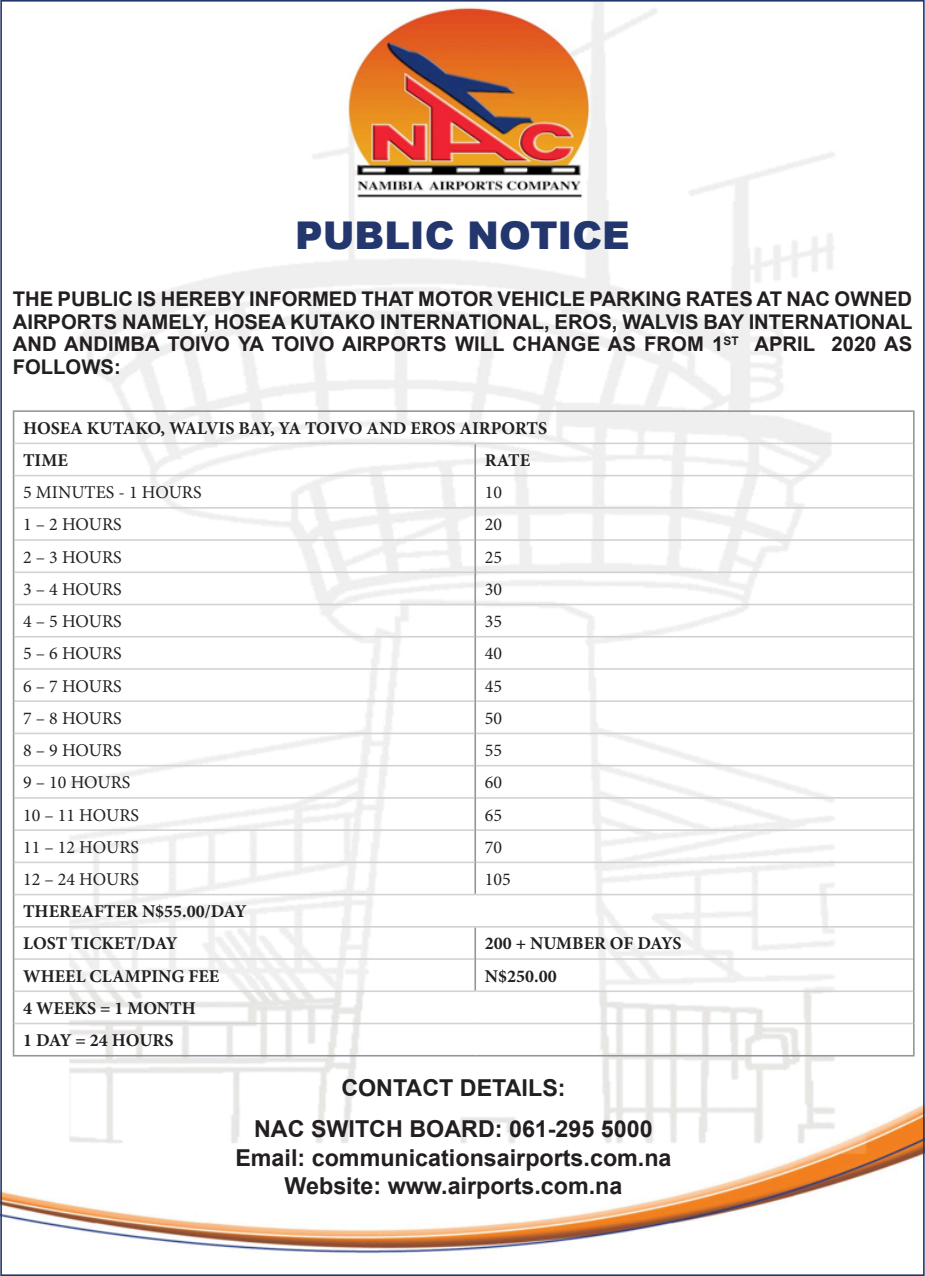
<style>
.page{position:relative;width:925px;height:1276px;background:#fff}
.page>*{position:absolute;margin:0;border:0;box-sizing:border-box;transform-origin:0 0}
.t1{font:900 38.25px "Arial";color:#23366e}
.t2{font:700 23.4px "Arial";color:#231f20}
.t3{font:700 20.25px/22.5px "Arial";color:#231f20;text-align:justify}
.t4{font:700 18px "Minion Pro";color:#231f20}
.t5{font:18px "Minion Pro";color:#231f20}
</style>
<div class="page">
<img style="left:3px;top:0;width:922px;height:1276px">
<hr style="left:14px;top:442px;width:461px;height:2px;background:#d1d2d4">
<hr style="left:475px;top:442px;width:438px;height:2px;background:#d1d2d4">
<hr style="left:14px;top:475px;width:460px;height:1px;background:#d1d2d4">
<hr style="left:476px;top:475px;width:437px;height:1px;background:#d1d2d4">
<hr style="left:14px;top:507px;width:460px;height:1px;background:#d1d2d4">
<hr style="left:476px;top:507px;width:437px;height:1px;background:#d1d2d4">
<hr style="left:14px;top:539px;width:460px;height:2px;background:#d1d2d4">
<hr style="left:476px;top:539px;width:437px;height:2px;background:#d1d2d4">
<hr style="left:14px;top:571px;width:460px;height:2px;background:#d1d2d4">
<hr style="left:476px;top:571px;width:437px;height:2px;background:#d1d2d4">
<hr style="left:14px;top:604px;width:460px;height:1px;background:#d1d2d4">
<hr style="left:476px;top:604px;width:437px;height:1px;background:#d1d2d4">
<hr style="left:14px;top:636px;width:460px;height:1px;background:#d1d2d4">
<hr style="left:476px;top:636px;width:437px;height:1px;background:#d1d2d4">
<hr style="left:14px;top:668px;width:460px;height:2px;background:#d1d2d4">
<hr style="left:476px;top:668px;width:437px;height:2px;background:#d1d2d4">
<hr style="left:14px;top:700px;width:460px;height:2px;background:#d1d2d4">
<hr style="left:476px;top:700px;width:437px;height:2px;background:#d1d2d4">
<hr style="left:14px;top:732px;width:460px;height:2px;background:#d1d2d4">
<hr style="left:476px;top:732px;width:437px;height:2px;background:#d1d2d4">
<hr style="left:14px;top:765px;width:460px;height:1px;background:#d1d2d4">
<hr style="left:476px;top:765px;width:437px;height:1px;background:#d1d2d4">
<hr style="left:14px;top:797px;width:460px;height:1px;background:#d1d2d4">
<hr style="left:476px;top:797px;width:437px;height:1px;background:#d1d2d4">
<hr style="left:14px;top:829px;width:460px;height:2px;background:#d1d2d4">
<hr style="left:476px;top:829px;width:437px;height:2px;background:#d1d2d4">
<hr style="left:14px;top:861px;width:460px;height:2px;background:#d1d2d4">
<hr style="left:476px;top:861px;width:437px;height:2px;background:#d1d2d4">
<hr style="left:14px;top:894px;width:461px;height:1px;background:#d1d2d4">
<hr style="left:475px;top:894px;width:438px;height:1px;background:#d1d2d4">
<hr style="left:14px;top:926px;width:461px;height:1px;background:#d1d2d4">
<hr style="left:475px;top:926px;width:438px;height:1px;background:#d1d2d4">
<hr style="left:14px;top:958px;width:460px;height:2px;background:#d1d2d4">
<hr style="left:476px;top:958px;width:437px;height:2px;background:#d1d2d4">
<hr style="left:14px;top:990px;width:461px;height:2px;background:#d1d2d4">
<hr style="left:475px;top:990px;width:438px;height:2px;background:#d1d2d4">
<hr style="left:14px;top:1022px;width:461px;height:2px;background:#d1d2d4">
<hr style="left:475px;top:1022px;width:438px;height:2px;background:#d1d2d4">
<hr style="left:13px;top:410px;width:462px;height:2px;background:#939598">
<hr style="left:13px;top:412px;width:1px;height:31px;background:#939598">
<hr style="left:475px;top:410px;width:439px;height:2px;background:#939598">
<hr style="left:913px;top:412px;width:1px;height:31px;background:#939598">
<hr style="left:13px;top:443px;width:1px;height:32px;background:#939598">
<hr style="left:474px;top:444px;width:2px;height:31px;background:#939598">
<hr style="left:913px;top:443px;width:1px;height:32px;background:#939598">
<hr style="left:13px;top:475px;width:1px;height:33px;background:#939598">
<hr style="left:474px;top:475px;width:2px;height:33px;background:#939598">
<hr style="left:913px;top:475px;width:1px;height:33px;background:#939598">
<hr style="left:13px;top:508px;width:1px;height:32px;background:#939598">
<hr style="left:474px;top:508px;width:2px;height:32px;background:#939598">
<hr style="left:913px;top:508px;width:1px;height:32px;background:#939598">
<hr style="left:13px;top:540px;width:1px;height:32px;background:#939598">
<hr style="left:474px;top:540px;width:2px;height:32px;background:#939598">
<hr style="left:913px;top:540px;width:1px;height:32px;background:#939598">
<hr style="left:13px;top:572px;width:1px;height:32px;background:#939598">
<hr style="left:474px;top:572px;width:2px;height:32px;background:#939598">
<hr style="left:913px;top:572px;width:1px;height:32px;background:#939598">
<hr style="left:13px;top:604px;width:1px;height:33px;background:#939598">
<hr style="left:474px;top:604px;width:2px;height:33px;background:#939598">
<hr style="left:913px;top:604px;width:1px;height:33px;background:#939598">
<hr style="left:13px;top:637px;width:1px;height:32px;background:#939598">
<hr style="left:474px;top:637px;width:2px;height:32px;background:#939598">
<hr style="left:913px;top:637px;width:1px;height:32px;background:#939598">
<hr style="left:13px;top:669px;width:1px;height:32px;background:#939598">
<hr style="left:474px;top:669px;width:2px;height:32px;background:#939598">
<hr style="left:913px;top:669px;width:1px;height:32px;background:#939598">
<hr style="left:13px;top:701px;width:1px;height:32px;background:#939598">
<hr style="left:474px;top:701px;width:2px;height:32px;background:#939598">
<hr style="left:913px;top:701px;width:1px;height:32px;background:#939598">
<hr style="left:13px;top:733px;width:1px;height:32px;background:#939598">
<hr style="left:474px;top:733px;width:2px;height:32px;background:#939598">
<hr style="left:913px;top:733px;width:1px;height:32px;background:#939598">
<hr style="left:13px;top:765px;width:1px;height:33px;background:#939598">
<hr style="left:474px;top:765px;width:2px;height:33px;background:#939598">
<hr style="left:913px;top:765px;width:1px;height:33px;background:#939598">
<hr style="left:13px;top:798px;width:1px;height:32px;background:#939598">
<hr style="left:474px;top:798px;width:2px;height:32px;background:#939598">
<hr style="left:913px;top:798px;width:1px;height:32px;background:#939598">
<hr style="left:13px;top:830px;width:1px;height:32px;background:#939598">
<hr style="left:474px;top:830px;width:2px;height:32px;background:#939598">
<hr style="left:913px;top:830px;width:1px;height:32px;background:#939598">
<hr style="left:13px;top:862px;width:1px;height:32px;background:#939598">
<hr style="left:474px;top:862px;width:2px;height:32px;background:#939598">
<hr style="left:913px;top:862px;width:1px;height:32px;background:#939598">
<hr style="left:13px;top:894px;width:1px;height:33px;background:#939598">
<hr style="left:913px;top:894px;width:1px;height:33px;background:#939598">
<hr style="left:13px;top:927px;width:1px;height:32px;background:#939598">
<hr style="left:474px;top:927px;width:2px;height:32px;background:#939598">
<hr style="left:913px;top:927px;width:1px;height:32px;background:#939598">
<hr style="left:13px;top:959px;width:1px;height:32px;background:#939598">
<hr style="left:474px;top:959px;width:2px;height:31px;background:#939598">
<hr style="left:913px;top:959px;width:1px;height:32px;background:#939598">
<hr style="left:13px;top:991px;width:1px;height:32px;background:#939598">
<hr style="left:913px;top:991px;width:1px;height:32px;background:#939598">
<hr style="left:13px;top:1023px;width:1px;height:32px;background:#939598">
<hr style="left:913px;top:1023px;width:1px;height:32px;background:#939598">
<hr style="left:13px;top:1055px;width:462px;height:1px;background:#939598">
<hr style="left:475px;top:1055px;width:439px;height:1px;background:#939598">
<p class="t1" style="left:295px;top:207px;width:336px">PUBLIC NOTICE</p>
<p class="t3" style="left:13px;top:289px;width:901px">THE PUBLIC IS HEREBY INFORMED THAT MOTOR VEHICLE PARKING RATES AT NAC OWNED AIRPORTS NAMELY, HOSEA KUTAKO INTERNATIONAL, EROS, WALVIS BAY INTERNATIONAL AND ANDIMBA TOIVO YA TOIVO AIRPORTS WILL CHANGE AS FROM 1<sup>ST</sup> APRIL 2020 AS FOLLOWS:</p>
<p class="t4" style="left:23px;top:415px;width:526px">HOSEA KUTAKO, WALVIS BAY, YA TOIVO AND EROS AIRPORTS</p>
<p class="t4" style="left:23px;top:447px;width:46px">TIME</p>
<p class="t4" style="left:485px;top:447px;width:47px">RATE</p>
<p class="t5" style="left:23px;top:480px;width:180px">5 MINUTES - 1 HOURS</p>
<p class="t5" style="left:485px;top:480px;width:19px">10</p>
<p class="t5" style="left:23px;top:513px;width:100px">1 – 2 HOURS</p>
<p class="t5" style="left:485px;top:513px;width:19px">20</p>
<p class="t5" style="left:23px;top:545px;width:100px">2 – 3 HOURS</p>
<p class="t5" style="left:485px;top:545px;width:19px">25</p>
<p class="t5" style="left:23px;top:577px;width:100px">3 – 4 HOURS</p>
<p class="t5" style="left:485px;top:577px;width:19px">30</p>
<p class="t5" style="left:23px;top:609px;width:100px">4 – 5 HOURS</p>
<p class="t5" style="left:485px;top:609px;width:19px">35</p>
<p class="t5" style="left:23px;top:641px;width:100px">5 – 6 HOURS</p>
<p class="t5" style="left:485px;top:641px;width:19px">40</p>
<p class="t5" style="left:23px;top:674px;width:100px">6 – 7 HOURS</p>
<p class="t5" style="left:485px;top:674px;width:19px">45</p>
<p class="t5" style="left:23px;top:706px;width:100px">7 – 8 HOURS</p>
<p class="t5" style="left:485px;top:706px;width:19px">50</p>
<p class="t5" style="left:23px;top:738px;width:100px">8 – 9 HOURS</p>
<p class="t5" style="left:485px;top:738px;width:19px">55</p>
<p class="t5" style="left:23px;top:770px;width:109px">9 – 10 HOURS</p>
<p class="t5" style="left:485px;top:770px;width:19px">60</p>
<p class="t5" style="left:23px;top:802px;width:117px">10 – 11 HOURS</p>
<p class="t5" style="left:485px;top:802px;width:19px">65</p>
<p class="t5" style="left:23px;top:835px;width:117px">11 – 12 HOURS</p>
<p class="t5" style="left:485px;top:835px;width:19px">70</p>
<p class="t5" style="left:23px;top:867px;width:117px">12 – 24 HOURS</p>
<p class="t5" style="left:485px;top:867px;width:27px">105</p>
<p class="t4" style="left:23px;top:899px;width:225px">THEREAFTER N$55.00/DAY</p>
<p class="t4" style="left:23px;top:931px;width:156px">LOST TICKET/DAY</p>
<p class="t4" style="left:485px;top:931px;width:198px">200 + NUMBER OF DAYS</p>
<p class="t4" style="left:23px;top:963px;width:198px">WHEEL CLAMPING FEE</p>
<p class="t4" style="left:485px;top:963px;width:73px">N$250.00</p>
<p class="t4" style="left:23px;top:995px;width:174px">4 WEEKS = 1 MONTH</p>
<p class="t4" style="left:23px;top:1027px;width:152px">1 DAY = 24 HOURS</p>
<p class="t2" style="left:341px;top:1072px;width:226px">CONTACT DETAILS:</p>
<p class="t2" style="left:254px;top:1113px;width:400px">NAC SWITCH BOARD: 061-295 5000</p>
<p class="t2" style="left:235px;top:1142px;width:438px">Email: communicationsairports.com.na</p>
<p class="t2" style="left:285px;top:1170px;width:339px">Website: www.airports.com.na</p>
</div>
